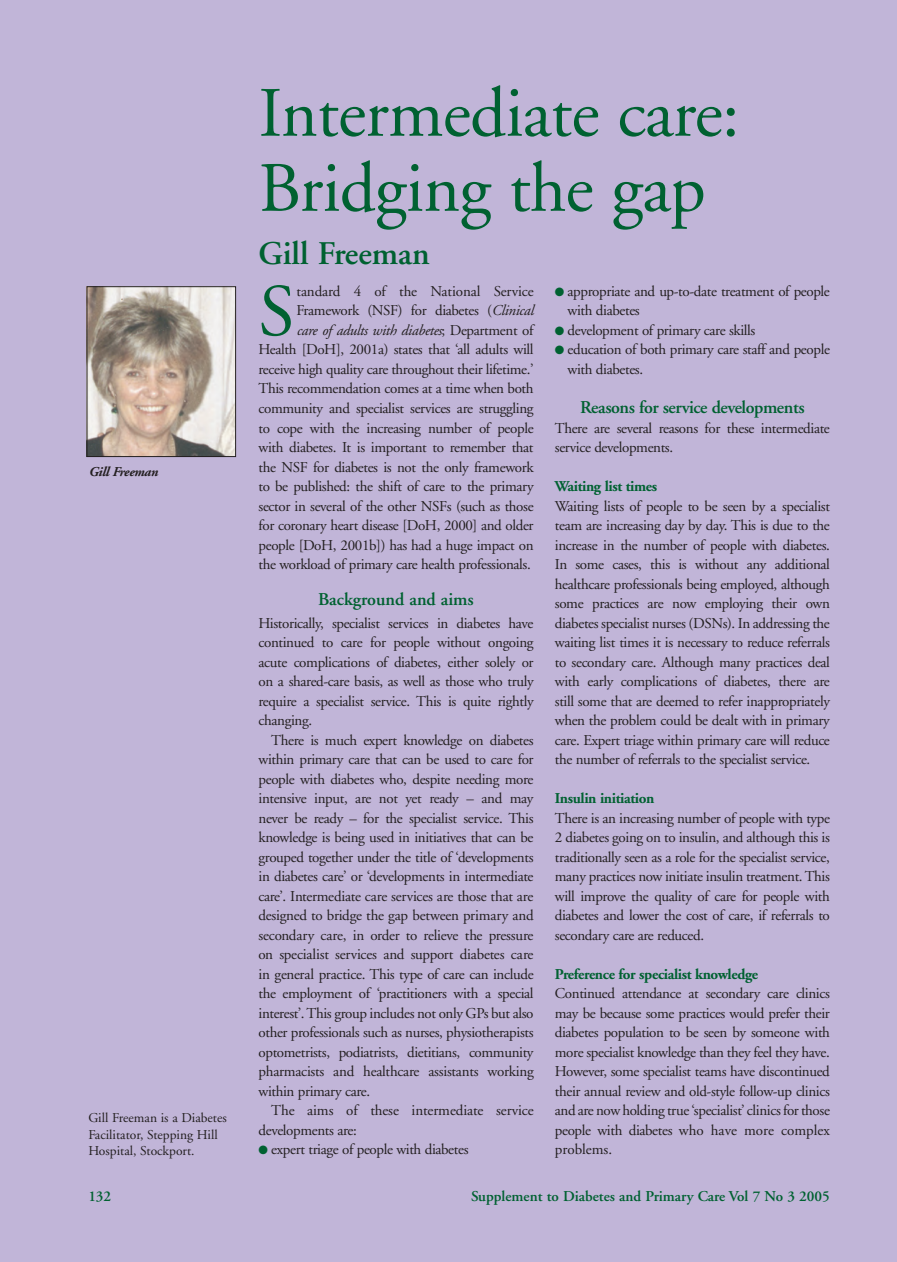
<style>
.page{position:relative;width:897px;height:1262px;background:#fff}
.page>*{position:absolute;margin:0;border:0;box-sizing:border-box;transform-origin:0 0}
.t1{font:73.8px "Adobe Garamond";color:#006131}
.t2{font:70.5px/75px "Adobe Garamond";letter-spacing:-.01em;color:#006131}
.t3{font:600 33px "Adobe Garamond";color:#006131}
.t4{font:600 18px "Adobe Garamond";letter-spacing:-.025em;color:#006131}
.t5{font:600 18px "Adobe Garamond";color:#006131}
.t6{font:15px/19.5px "Adobe Garamond";letter-spacing:-.025em;color:#231f20;text-align:justify}
.t7{font:600 15px "Adobe Garamond";color:#006131}
.t8{font:700 15px "Adobe Garamond";letter-spacing:-.025em;color:#006131}
.t9{font:15px "Adobe Garamond";color:#006131}
.t10{font:13.5px/16.2px "Adobe Garamond";color:#231f20}
.t11{font:italic 700 13.5px "Adobe Garamond";letter-spacing:-.025em;color:#231f20}
.s1{font-style:italic}
.s2{color:#006131}
</style>
<div class="page">
<div style="left:0;top:0;width:896px;height:1261px;background:#c1b5d8"></div>
<img style="left:89px;top:288px;width:145px;height:166px">
<div style="left:87px;top:286px;width:149px;height:170px;border:1px solid #231f20"></div>
<h2 class="t2" style="left:258px;top:78px;width:482px">Intermediate care:<br>Bridging the gap</h2>
<p class="t11" style="left:88px;top:464px;width:71px">Gill Freeman</p>
<p class="t10" style="left:88px;top:1110px;width:140px">Gill Freeman is a Diabetes<br>Facilitator, Stepping Hill<br>Hospital, Stockport.</p>
<h3 class="t3" style="left:258px;top:235px;width:173px">Gill Freeman</h3>
<h1 class="t1" style="left:258px;top:272px;width:38px">S</h1>
<p class="t6" style="left:258px;top:282px;width:276px;text-align:right">tandard 4 of the National Service Framework (NSF) for diabetes (<span class="s1">Clinical<br>care of adults with diabetes</span>; Department of Health [DoH], 2001a) states that ‘all adults will receive high quality care throughout their lifetime.’ This recommendation comes at a time when both community and specialist services are struggling to cope with the increasing number of people with diabetes. It is important to remember that the NSF for diabetes is not the only framework to be published: the shift of care to the primary sector in several of the other NSFs (such as those for coronary heart disease [DoH, 2000] and older people [DoH, 2001b]) has had a huge impact on the workload of primary care health professionals.</p>
<p class="t5" style="left:318px;top:589px;width:157px">Background and aims</p>
<p class="t6" style="left:258px;top:613px;width:276px">Historically, specialist services in diabetes have continued to care for people without ongoing acute complications of diabetes, either solely or on a shared-care basis, as well as those who truly require a specialist service. This is quite rightly changing.</p>
<p class="t6" style="left:258px;top:730px;width:276px;text-indent:13px">There is much expert knowledge on diabetes within primary care that can be used to care for people with diabetes who, despite needing more intensive input, are not yet ready – and may never be ready – for the specialist service. This knowledge is being used in initiatives that can be grouped together under the title of ‘developments in diabetes care’ or ‘developments in intermediate care’. Intermediate care services are those that are designed to bridge the gap between primary and secondary care, in order to relieve the pressure on specialist services and support diabetes care in general practice. This type of care can include the employment of ‘practitioners with a special interest’. This group includes not only GPs but also other professionals such as nurses, physiotherapists optometrists, podiatrists, dietitians, community pharmacists and healthcare assistants working within primary care.</p>
<p class="t6" style="left:258px;top:1101px;width:277px;text-indent:13px">The aims of these intermediate service developments are:</p>
<p class="t6" style="left:258px;top:1140px;width:211px"><span class="s2">●</span> expert triage of people with diabetes</p>
<p class="t6" style="left:567px;top:282px;width:264px;text-indent:-13px"><span class="s2">●</span> appropriate and up-to-date treatment of people with diabetes</p>
<p class="t6" style="left:554px;top:321px;width:202px"><span class="s2">●</span> development of primary care skills</p>
<p class="t6" style="left:567px;top:340px;width:264px;text-indent:-13px"><span class="s2">●</span> education of both primary care staff and people with diabetes.</p>
<p class="t4" style="left:580px;top:397px;width:226px">Reasons for service developments</p>
<p class="t6" style="left:554px;top:418px;width:276px">There are several reasons for these intermediate service developments.</p>
<p class="t8" style="left:554px;top:478px;width:104px">Waiting list times</p>
<p class="t6" style="left:554px;top:496px;width:276px">Waiting lists of people to be seen by a specialist team are increasing day by day. This is due to the increase in the number of people with diabetes.<br>In some cases, this is without any additional healthcare professionals being employed, although some practices are now employing their own diabetes specialist nurses (DSNs). In addressing the waiting list times it is necessary to reduce referrals to secondary care. Although many practices deal with early complications of diabetes, there are still some that are deemed to refer inappropriately when the problem could be dealt with in primary care. Expert triage within primary care will reduce the number of referrals to the specialist service.</p>
<p class="t8" style="left:554px;top:790px;width:101px">Insulin initiation</p>
<p class="t6" style="left:554px;top:808px;width:276px">There is an increasing number of people with type 2 diabetes going on to insulin, and although this is traditionally seen as a role for the specialist service, many practices now initiate insulin treatment. This will improve the quality of care for people with diabetes and lower the cost of care, if referrals to secondary care are reduced.</p>
<p class="t8" style="left:554px;top:965px;width:205px">Preference for specialist knowledge</p>
<p class="t6" style="left:554px;top:984px;width:276px">Continued attendance at secondary care clinics may be because some practices would prefer their diabetes population to be seen by someone with more specialist knowledge than they feel they have.<br>However, some specialist teams have discontinued their annual review and old-style follow-up clinics and are now holding true ‘specialist’ clinics for those people with diabetes who have more complex problems.</p>
<p class="t9" style="left:88px;top:1188px;width:30px">XXX</p>
<p class="t7" style="left:557px;top:1188px;width:274px">Diabetes and Primary Care Vol X No X 200X</p>
<p class="t7" style="left:88px;top:1188px;width:24px">132</p>
<p class="t7" style="left:471px;top:1188px;width:360px">Supplement to Diabetes and Primary Care Vol 7 No 3 2005</p>
</div>
